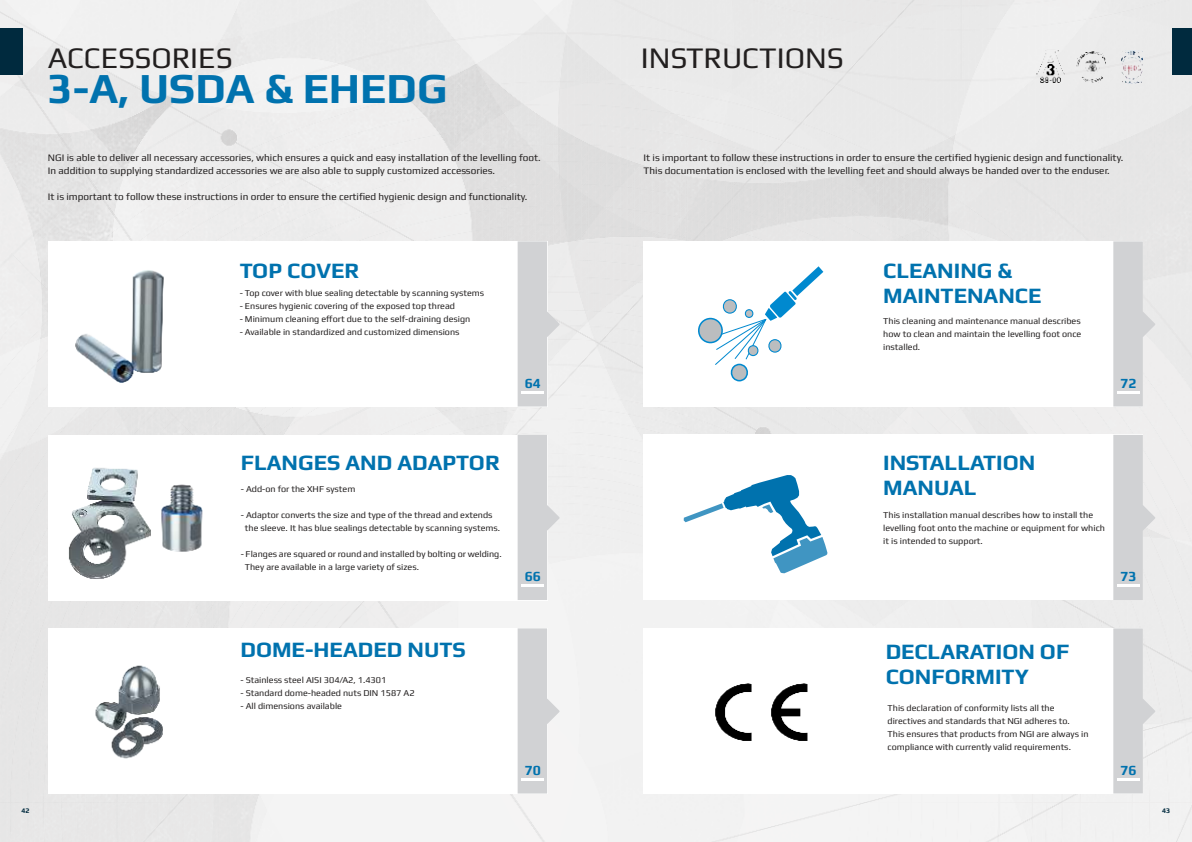
<style>
.page{position:relative;width:1192px;height:842px;background:#fff}
.page>*{position:absolute;margin:0;border:0;box-sizing:border-box;transform-origin:0 0}
.t1{font:700 43px "Play";color:#0072ae}
.t2{font:30px "Play";color:#221f1f}
.t3{font:700 22px/25.6px "Play";color:#0072ae}
.t4{font:700 14px "Play";color:#0072ae}
.t5{font:10px/13px "Play";color:#221f1f}
.t6{font:9px/13px "Play";color:#221f1f}
.t7{font:700 7px "Play";color:#002a3e}
</style>
<div class="page">
<img style="left:0;top:0;width:1191px;height:842px">
<img style="left:1120px;top:50px;width:22px;height:33px">
<img style="left:1035px;top:50px;width:29px;height:34px">
<img style="left:1074px;top:50px;width:31px;height:32px">
<div style="left:1171px;top:29px;width:20px;height:46px;background:#002a3e"></div>
<div style="left:0;top:29px;width:23px;height:46px;background:#002a3e"></div>
<div style="left:643px;top:241px;width:499px;height:165px;background:#fff"></div>
<div style="left:643px;top:628px;width:499px;height:165px;background:#fff"></div>
<img style="left:715px;top:683px;width:93px;height:57px">
<div style="left:48px;top:628px;width:499px;height:165px;background:#fff"></div>
<div style="left:48px;top:435px;width:499px;height:166px;background:#fff"></div>
<div style="left:48px;top:241px;width:499px;height:165px;background:#fff"></div>
<div style="left:643px;top:435px;width:499px;height:165px;background:#fff"></div>
<svg style="left:517px;top:241px;width:42px;height:165px;background:#d9dadb"></svg>
<svg style="left:1113px;top:241px;width:42px;height:165px;background:#d8d9da"></svg>
<svg style="left:1113px;top:435px;width:42px;height:165px;background:#d8d9da"></svg>
<svg style="left:1113px;top:628px;width:42px;height:165px;background:#d9dadb"></svg>
<svg style="left:517px;top:435px;width:42px;height:165px"></svg>
<svg style="left:517px;top:628px;width:42px;height:165px"></svg>
<hr style="left:521px;top:391px;width:23px;height:2px;background:#fff">
<hr style="left:1116px;top:391px;width:23px;height:2px;background:#fff">
<hr style="left:1116px;top:584px;width:23px;height:3px;background:#fff">
<hr style="left:1116px;top:778px;width:23px;height:2px;background:#fff">
<hr style="left:521px;top:584px;width:23px;height:3px;background:#fff">
<hr style="left:521px;top:778px;width:23px;height:2px;background:#fff">
<svg style="left:698px;top:266px;width:125px;height:115px"></svg>
<img style="left:75px;top:270px;width:89px;height:113px">
<img style="left:17px;top:421px;width:137px;height:159px">
<img style="left:125px;top:460px;width:78px;height:112px">
<svg style="left:683px;top:475px;width:144px;height:98px"></svg>
<img style="left:46px;top:625px;width:132px;height:165px">
<h2 class="t2" style="left:48px;top:43px;width:186px">ACCESSORIES</h2>
<h2 class="t2" style="left:640px;top:43px;width:204px">INSTRUCTIONS</h2>
<h1 class="t1" style="left:48px;top:71px;width:401px">3-A, USDA &amp; EHEDG</h1>
<p class="t5" style="left:48px;top:150px;width:494px">NGI is able to deliver all necessary accessories, which ensures a quick and easy installation of the levelling foot.<br>In addition to supplying standardized accessories we are also able to supply customized accessories.</p>
<p class="t5" style="left:48px;top:189px;width:481px">It is important to follow these instructions in order to ensure the certified hygienic design and functionality.</p>
<p class="t5" style="left:643px;top:150px;width:481px">It is important to follow these instructions in order to ensure the certified hygienic design and functionality.<br>This documentation is enclosed with the levelling feet and should always be handed over to the enduser.</p>
<h3 class="t3" style="left:239px;top:259px;width:121px">TOP COVER</h3>
<h3 class="t3" style="left:883px;top:259px;width:160px">CLEANING &amp;<br>MAINTENANCE</h3>
<p class="t6" style="left:239px;top:286px;width:246px">- Top cover with blue sealing detectable by scanning systems</p>
<p class="t6" style="left:239px;top:299px;width:217px">- Ensures hygienic covering of the exposed top thread</p>
<p class="t6" style="left:239px;top:312px;width:232px">- Minimum cleaning effort due to the self-draining design</p>
<p class="t6" style="left:239px;top:325px;width:221px">- Available in standardized and customized dimensions</p>
<p class="t6" style="left:883px;top:315px;width:200px;text-align:justify">This cleaning and maintenance manual describes how to clean and maintain the levelling foot once installed.</p>
<h3 class="t4" style="left:524px;top:377px;width:18px">64</h3>
<h3 class="t4" style="left:1120px;top:377px;width:18px">72</h3>
<h3 class="t3" style="left:241px;top:451px;width:260px">FLANGES AND ADAPTOR</h3>
<p class="t6" style="left:241px;top:482px;width:116px">- Add-on for the XHF system</p>
<p class="t6" style="left:245px;top:508px;width:257px;text-indent:-4px">- Adaptor converts the size and type of the thread and extends the sleeve. It has blue sealings detectable by scanning systems.</p>
<p class="t6" style="left:245px;top:547px;width:258px;text-indent:-4px">- Flanges are squared or round and installed by bolting or welding.<br>They are available in a large variety of sizes.</p>
<h3 class="t4" style="left:524px;top:571px;width:18px">66</h3>
<h3 class="t3" style="left:240px;top:639px;width:227px">DOME-HEADED NUTS</h3>
<p class="t6" style="left:240px;top:673px;width:147px">- Stainless steel AISI 304/A2, 1.4301</p>
<p class="t6" style="left:240px;top:686px;width:176px">- Standard dome-headed nuts DIN 1587 A2</p>
<p class="t6" style="left:240px;top:699px;width:103px">- All dimensions available</p>
<h3 class="t4" style="left:524px;top:764px;width:18px">70</h3>
<h3 class="t3" style="left:883px;top:451px;width:153px">INSTALLATION<br>MANUAL</h3>
<p class="t6" style="left:883px;top:508px;width:223px">This installation manual describes how to install the levelling foot onto the machine or equipment for which it is intended to support.</p>
<h3 class="t4" style="left:1120px;top:571px;width:18px">73</h3>
<h3 class="t3" style="left:885px;top:640px;width:185px">DECLARATION OF<br>CONFORMITY</h3>
<p class="t6" style="left:887px;top:702px;width:202px">This declaration of conformity lists all the directives and standards that NGI adheres to.<br>This ensures that products from NGI are always in compliance with currently valid requirements.</p>
<h3 class="t4" style="left:1120px;top:764px;width:18px">76</h3>
<p class="t7" style="left:22px;top:808px;width:10px">42</p>
<p class="t7" style="left:1161px;top:808px;width:10px">43</p>
</div>
